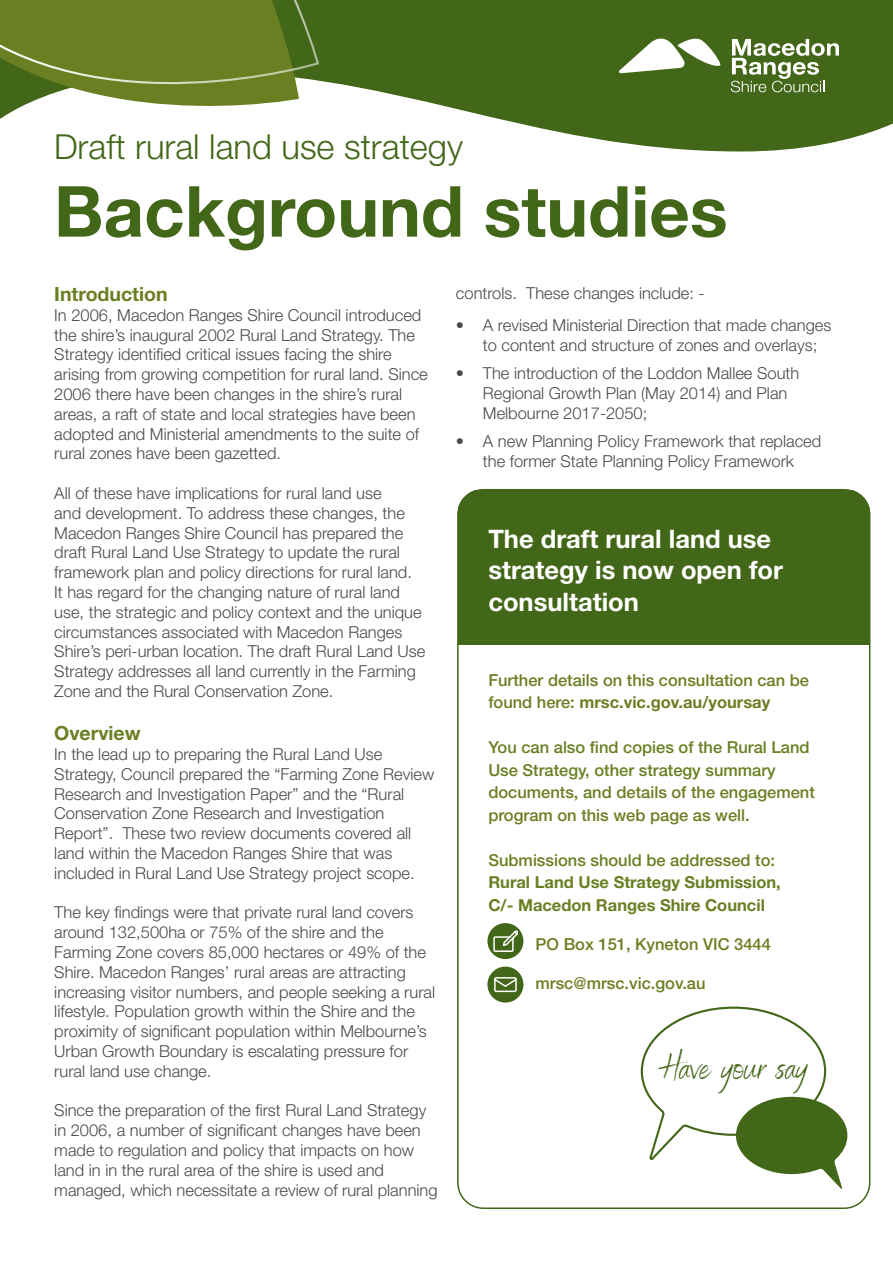
<style>
.page{position:relative;width:893px;height:1263px;background:#fff}
.page>*{position:absolute;margin:0;border:0;box-sizing:border-box;transform-origin:0 0}
.t1{font:700 70.5px "Helvetica Neue LT Std";color:#436718}
.t2{font:37.65px "Benedict";color:#436718}
.t3{font:300 34.5px "Helvetica Neue LT Std";color:#436718}
.t4{font:700 25.5px/31.5px "Helvetica Neue LT Std";color:#fff}
.t5{font:700 19.5px "Helvetica Neue LT Std";color:#6a7f22}
.t6{font:300 16.5px/19.8px "Helvetica Neue LT Std";color:#4a4a4d}
.t7{font:500 16.5px/22.5px "Helvetica Neue LT Std";color:#6a7f22}
.t8{font:700 16.5px/22.5px "Helvetica Neue LT Std";color:#6a7f22}
.s1{font-weight:700}
</style>
<div class="page">
<svg style="left:320px;top:0;width:573px;height:151px;fill:#436718"></svg>
<svg style="left:0;top:0;width:320px;height:119px"></svg>
<svg style="left:731px;top:39px;width:108px;height:53px"></svg>
<svg style="left:619px;top:39px;width:102px;height:34px"></svg>
<div style="left:458px;top:490px;width:412px;height:154px;background:#436718"></div>
<div style="left:457px;top:489px;width:413px;height:720px;border:2px solid #436718;border-radius:26px"></div>
<svg style="left:641px;top:1006px;width:206px;height:183px"></svg>
<div style="left:487px;top:923px;width:36px;height:36px;background:#436718;border-radius:50%"></div>
<svg style="left:493px;top:930px;width:25px;height:22px"></svg>
<div style="left:487px;top:966px;width:36px;height:36px;background:#436718;border-radius:50%"></div>
<svg style="left:494px;top:977px;width:23px;height:16px"></svg>
<h3 class="t3" style="left:54px;top:126px;width:410px">Draft rural land use strategy</h3>
<h1 class="t1" style="left:54px;top:168px;width:675px">Background studies</h1>
<p class="t5" style="left:54px;top:282px;width:115px">Introduction</p>
<p class="t6" style="left:54px;top:305px;width:375px">In 2006, Macedon Ranges Shire Council introduced the shire’s inaugural 2002 Rural Land Strategy. The Strategy identified critical issues facing the shire arising from growing competition for rural land. Since 2006 there have been changes in the shire’s rural areas, a raft of state and local strategies have been adopted and Ministerial amendments to the suite of rural zones have been gazetted.</p>
<p class="t6" style="left:54px;top:483px;width:373px">All of these have implications for rural land use<br>and development. To address these changes, the Macedon Ranges Shire Council has prepared the draft Rural Land Use Strategy to update the rural framework plan and policy directions for rural land.<br>It has regard for the changing nature of rural land use, the strategic and policy context and the unique circumstances associated with Macedon Ranges Shire’s peri-urban location. The draft Rural Land Use Strategy addresses all land currently in the Farming Zone and the Rural Conservation Zone.</p>
<p class="t5" style="left:54px;top:721px;width:88px">Overview</p>
<p class="t6" style="left:54px;top:744px;width:381px">In the lead up to preparing the Rural Land Use Strategy, Council prepared the “Farming Zone Review Research and Investigation Paper” and the “Rural Conservation Zone Research and Investigation Report”. These two review documents covered all land within the Macedon Ranges Shire that was included in Rural Land Use Strategy project scope.</p>
<p class="t6" style="left:54px;top:902px;width:382px">The key findings were that private rural land covers around 132,500ha or 75% of the shire and the Farming Zone covers 85,000 hectares or 49% of the Shire. Macedon Ranges’ rural areas are attracting increasing visitor numbers, and people seeking a rural lifestyle. Population growth within the Shire and the proximity of significant population within Melbourne’s Urban Growth Boundary is escalating pressure for rural land use change.</p>
<p class="t6" style="left:54px;top:1100px;width:385px">Since the preparation of the first Rural Land Strategy in 2006, a number of significant changes have been made to regulation and policy that impacts on how land in in the rural area of the shire is used and managed, which necessitate a review of rural planning</p>
<p class="t6" style="left:456px;top:283px;width:250px">controls. These changes include: -</p>
<p class="t6" style="left:483px;top:315px;width:350px;text-indent:-27px">• A revised Ministerial Direction that made changes to content and structure of zones and overlays;</p>
<p class="t6" style="left:483px;top:363px;width:318px;text-indent:-27px">• The introduction of the Loddon Mallee South<br>Regional Growth Plan (May 2014) and Plan<br>Melbourne 2017-2050;</p>
<p class="t6" style="left:456px;top:431px;width:367px;text-align:center">• A new Planning Policy Framework that replaced the former State Planning Policy Framework</p>
<h3 class="t4" style="left:488px;top:522px;width:296px">The draft rural land use strategy is now open for consultation</h3>
<p class="t7" style="left:488px;top:668px;width:322px">Further details on this consultation can be found here: <span class="s1">mrsc.vic.gov.au/yoursay</span></p>
<p class="t7" style="left:488px;top:736px;width:328px">You can also find copies of the Rural Land Use Strategy, other strategy summary documents, and details of the engagement program on this web page as well.</p>
<p class="t7" style="left:488px;top:848px;width:288px">Submissions should be addressed to:</p>
<p class="t8" style="left:488px;top:871px;width:294px">Rural Land Use Strategy Submission,<br>C/- Macedon Ranges Shire Council</p>
<p class="t7" style="left:536px;top:932px;width:237px">PO Box 151, Kyneton VIC 3444</p>
<p class="t7" style="left:536px;top:971px;width:172px">mrsc@mrsc.vic.gov.au</p>
<h2 class="t2" style="left:659px;top:1044px;width:151px">Have your say</h2>
</div>
